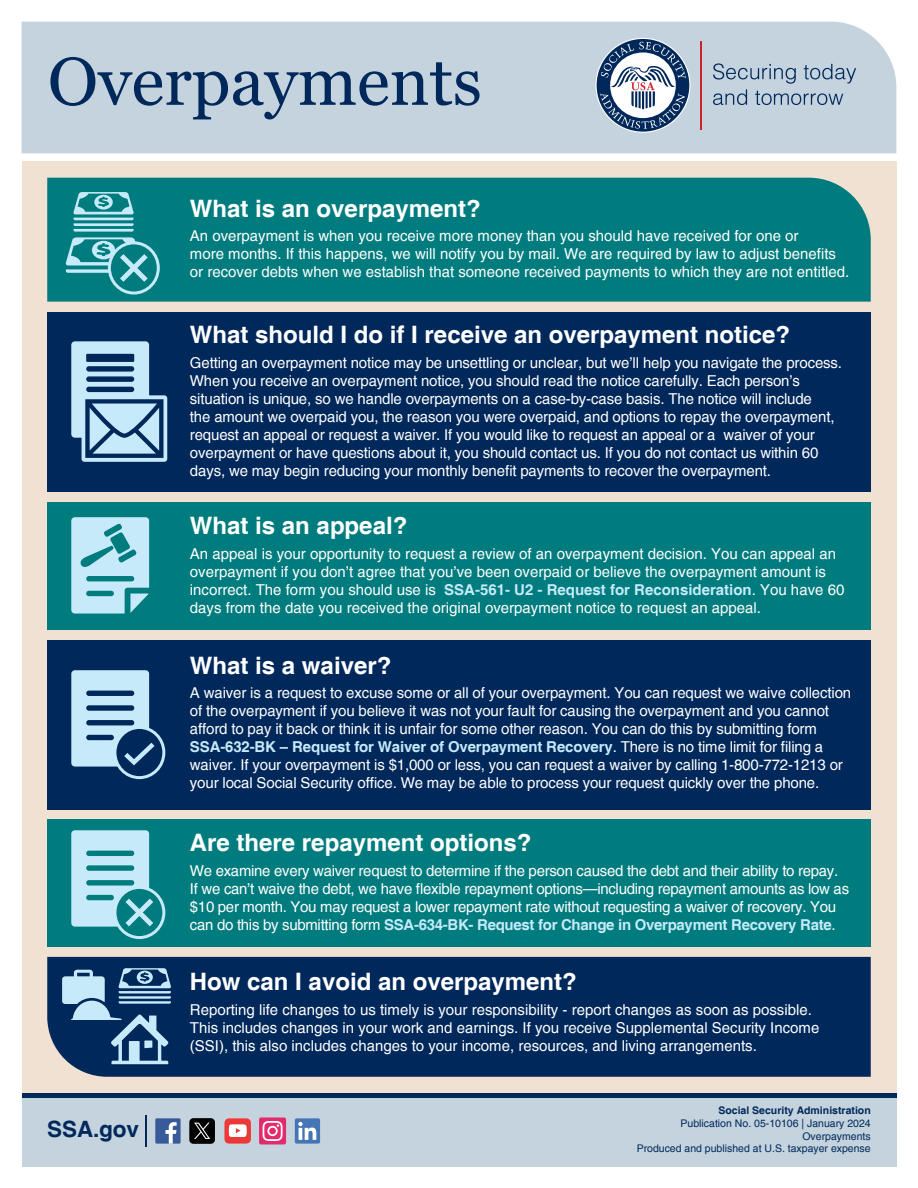
<style>
.page{position:relative;width:918px;height:1188px;background:#fff}
.page>*{position:absolute;margin:0;border:0;box-sizing:border-box;transform-origin:0 0}
.t1{font:67.5px "Georgia";color:#00285b}
.t2{font:700 24px "Helvetica";color:#fff}
.t3{font:700 22.5px "Helvetica";letter-spacing:-.005em;color:#00285b}
.t4{font:15px/18px "Helvetica";letter-spacing:-.01em;color:#fff}
.t5{font:10.5px "Helvetica";color:#00285b}
.t6{font:700 10.5px "Helvetica";color:#00285b}
.s1{font-weight:700;color:#c6eafa}
</style>
<div class="page">
<div style="left:22px;top:161px;width:874px;height:946px;background:#f0e1d3"></div>
<div style="left:22px;top:22px;width:874px;height:131px;background:#c4d3dd"></div>
<div style="left:47px;top:502px;width:824px;height:128px;background:#007c7e"></div>
<div style="left:22px;top:1095px;width:874px;height:71px;background:#c4d3dd"></div>
<hr style="left:145px;top:1115px;width:2px;height:32px;background:#00285b">
<hr style="left:22px;top:1093px;width:874px;height:4px;background:#00285b">
<div style="left:47px;top:640px;width:824px;height:169px;background:#00285b"></div>
<div style="left:47px;top:819px;width:824px;height:128px;background:#007c7e"></div>
<div style="left:47px;top:957px;width:824px;height:120px;background:#00285b"></div>
<div style="left:597px;top:39px;width:92px;height:93px;background:#00285b;border-radius:50%"></div>
<svg style="left:600px;top:42px;width:86px;height:87px"></svg>
<hr style="left:701px;top:41px;width:1px;height:89px;background:#d0202e">
<svg style="left:713px;top:63px;width:143px;height:42px;background:#a5b8c9"></svg>
<div style="left:155px;top:1118px;width:26px;height:26px;background:#395a9a"></div>
<svg style="left:165px;top:1122px;width:12px;height:22px"></svg>
<svg style="left:224px;top:1118px;width:27px;height:26px"></svg>
<div style="left:259px;top:1117px;width:27px;height:27px;background:#e32b6c;border-radius:2px"></div>
<svg style="left:263px;top:1121px;width:20px;height:20px"></svg>
<svg style="left:295px;top:1118px;width:25px;height:26px"></svg>
<div style="left:47px;top:178px;width:824px;height:124px;background:#007c7e"></div>
<div style="left:47px;top:312px;width:824px;height:180px;background:#00285b"></div>
<svg style="left:109px;top:243px;width:49px;height:50px"></svg>
<div style="left:108px;top:241px;width:52px;height:54px;border:3px solid #c6eafa;border-radius:50%"></div>
<svg style="left:66px;top:192px;width:82px;height:90px;background:#409fa6"></svg>
<svg style="left:115px;top:887px;width:49px;height:51px"></svg>
<div style="left:113px;top:886px;width:52px;height:53px;border:3px solid #c6eafa;border-radius:50%"></div>
<svg style="left:71px;top:830px;width:82px;height:97px"></svg>
<svg style="left:71px;top:517px;width:78px;height:97px"></svg>
<svg style="left:115px;top:727px;width:49px;height:51px"></svg>
<div style="left:113px;top:726px;width:52px;height:53px;border:3px solid #c6eafa;border-radius:50%"></div>
<svg style="left:71px;top:670px;width:88px;height:98px"></svg>
<svg style="left:62px;top:968px;width:109px;height:96px;background:#466d93"></svg>
<div style="left:82px;top:395px;width:85px;height:67px;background:#c6eafa;border-radius:3px"></div>
<svg style="left:71px;top:341px;width:93px;height:117px"></svg>
<div style="left:86px;top:354px;width:48px;height:8px;background:#00285b"></div>
<div style="left:189px;top:1118px;width:26px;height:26px;background:#000;border-radius:4px"></div>
<svg style="left:194px;top:1123px;width:16px;height:16px"></svg>
<h1 class="t1" style="left:48px;top:41px;width:436px">Overpayments</h1>
<h2 class="t2" style="left:190px;top:194px;width:292px">What is an overpayment?</h2>
<p class="t4" style="left:190px;top:228px;width:661px">An overpayment is when you receive more money than you should have received for one or<br>more months. If this happens, we will notify you by mail. We are required by law to adjust benefits or recover debts when we establish that someone received payments to which they are not entitled.</p>
<h2 class="t2" style="left:190px;top:320px;width:602px">What should I do if I receive an overpayment notice?</h2>
<p class="t4" style="left:190px;top:354px;width:654px">Getting an overpayment notice may be unsettling or unclear, but we’ll help you navigate the process.<br>When you receive an overpayment notice, you should read the notice carefully. Each person’s situation is unique, so we handle overpayments on a case-by-case basis. The notice will include<br>the amount we overpaid you, the reason you were overpaid, and options to repay the overpayment, request an appeal or request a waiver. If you would like to request an appeal or a waiver of your overpayment or have questions about it, you should contact us. If you do not contact us within 60 days, we may begin reducing your monthly benefit payments to recover the overpayment.</p>
<h2 class="t2" style="left:190px;top:511px;width:219px">What is an appeal?</h2>
<p class="t4" style="left:190px;top:545px;width:656px">An appeal is your opportunity to request a review of an overpayment decision. You can appeal an overpayment if you don’t agree that you’ve been overpaid or believe the overpayment amount is incorrect. The form you should use is <span class="s1">SSA-561- U2 - Request for Reconsideration</span>. You have 60 days from the date you received the original overpayment notice to request an appeal.</p>
<h2 class="t2" style="left:190px;top:651px;width:203px">What is a waiver?</h2>
<p class="t4" style="left:190px;top:685px;width:663px">A waiver is a request to excuse some or all of your overpayment. You can request we waive collection of the overpayment if you believe it was not your fault for causing the overpayment and you cannot afford to pay it back or think it is unfair for some other reason. You can do this by submitting form <span class="s1">SSA-632-BK – Request for Waiver of Overpayment Recovery</span>. There is no time limit for filing a waiver. If your overpayment is $1,000 or less, you can request a waiver by calling 1-800-772-1213 or your local Social Security office. We may be able to process your request quickly over the phone.</p>
<p class="t3" style="left:47px;top:1116px;width:93px">SSA.gov</p>
<h2 class="t2" style="left:190px;top:828px;width:343px">Are there repayment options?</h2>
<p class="t4" style="left:190px;top:862px;width:661px">We examine every waiver request to determine if the person caused the debt and their ability to repay.<br>If we can’t waive the debt, we have flexible repayment options—including repayment amounts as low as $10 per month. You may request a lower repayment rate without requesting a waiver of recovery. You can do this by submitting form <span class="s1">SSA-634-BK- Request for Change in Overpayment Recovery Rate</span>.</p>
<h2 class="t2" style="left:190px;top:967px;width:388px">How can I avoid an overpayment?</h2>
<p class="t4" style="left:190px;top:1001px;width:631px">Reporting life changes to us timely is your responsibility - report changes as soon as possible.<br>This includes changes in your work and earnings. If you receive Supplemental Security Income (SSI), this also includes changes to your income, resources, and living arrangements.</p>
<p class="t6" style="left:718px;top:1104px;width:154px">Social Security Administration</p>
<p class="t5" style="left:681px;top:1117px;width:192px">Publication No. 05-10106 | January 2024</p>
<p class="t5" style="left:802px;top:1130px;width:70px">Overpayments</p>
<p class="t5" style="left:637px;top:1143px;width:236px">Produced and published at U.S. taxpayer expense</p>
</div>
